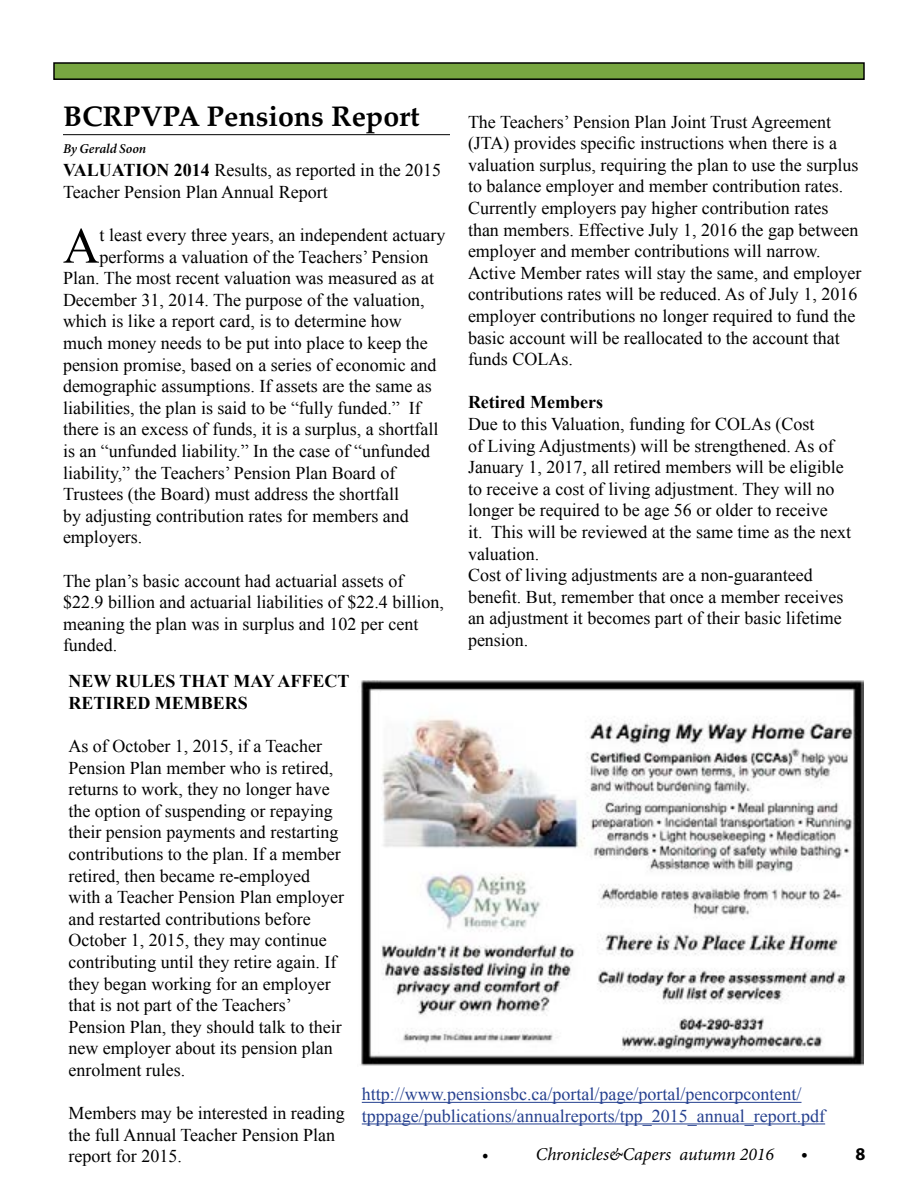
<style>
.page{position:relative;width:918px;height:1188px;background:#fff}
.page>*{position:absolute;margin:0;border:0;box-sizing:border-box;transform-origin:0 0}
.t1{font:50.55px "Times New Roman";color:#000}
.t2{font:700 28.5px "Palatino";color:#000}
.t3{font:18px/21.6px "Times New Roman";color:#000}
.t4{font:18px/21.6px "Times New Roman";color:#25408f}
.t5{font:700 18px/21.6px "Times New Roman";color:#000}
.t6{font:italic 18px "Minion Pro";letter-spacing:-.01em;color:#000}
.t7{font:700 18px "Myriad Pro";color:#000}
.t8{font:italic 600 13.5px "Minion Pro";color:#000}
.s1{font-weight:700}
</style>
<div class="page">
<div style="left:54px;top:63px;width:810px;height:16px;background:#78a641"></div>
<div style="left:53px;top:62px;width:812px;height:18px;border:2px solid #000"></div>
<img style="left:360px;top:680px;width:504px;height:386px">
<hr style="left:63px;top:134px;width:387px;height:1px;background:#000">
<hr style="left:362px;top:1102px;width:440px;height:1px;background:#25408f">
<hr style="left:362px;top:1124px;width:463px;height:1px;background:#25408f">
<h2 class="t2" style="left:63px;top:92px;width:358px">BCRPVPA Pensions Report</h2>
<p class="t8" style="left:63px;top:139px;width:85px">By Gerald Soon</p>
<p class="t3" style="left:63px;top:159px;width:380px"><span class="s1">VALUATION 2014</span> Results, as reported in the 2015<br>Teacher Pension Plan Annual Report</p>
<h1 class="t1" style="left:63px;top:212px;width:38px">A</h1>
<p class="t3" style="left:100px;top:224px;width:347px">t least every three years, an independent actuary</p>
<p class="t3" style="left:100px;top:246px;width:330px">performs a valuation of the Teachers’ Pension</p>
<p class="t3" style="left:63px;top:267px;width:373px">Plan. The most recent valuation was measured as at</p>
<p class="t3" style="left:63px;top:289px;width:363px">December 31, 2014. The purpose of the valuation,</p>
<p class="t3" style="left:63px;top:310px;width:340px">which is like a report card, is to determine how</p>
<p class="t3" style="left:63px;top:332px;width:366px">much money needs to be put into place to keep the</p>
<p class="t3" style="left:63px;top:354px;width:375px">pension promise, based on a series of economic and</p>
<p class="t3" style="left:63px;top:375px;width:370px">demographic assumptions. If assets are the same as</p>
<p class="t3" style="left:63px;top:397px;width:359px">liabilities, the plan is said to be “fully funded.” If</p>
<p class="t3" style="left:63px;top:418px;width:377px">there is an excess of funds, it is a surplus, a shortfall</p>
<p class="t3" style="left:63px;top:440px;width:369px">is an “unfunded liability.” In the case of “unfunded</p>
<p class="t3" style="left:63px;top:462px;width:334px">liability,” the Teachers’ Pension Plan Board of</p>
<p class="t3" style="left:63px;top:483px;width:338px">Trustees (the Board) must address the shortfall</p>
<p class="t3" style="left:63px;top:505px;width:347px">by adjusting contribution rates for members and</p>
<p class="t3" style="left:63px;top:526px;width:81px">employers.</p>
<p class="t3" style="left:63px;top:570px;width:383px">The plan’s basic account had actuarial assets of $22.9 billion and actuarial liabilities of $22.4 billion, meaning the plan was in surplus and 102 per cent funded.</p>
<p class="t3" style="left:468px;top:111px;width:395px">The Teachers’ Pension Plan Joint Trust Agreement (JTA) provides specific instructions when there is a valuation surplus, requiring the plan to use the surplus to balance employer and member contribution rates.<br>Currently employers pay higher contribution rates than members. Effective July 1, 2016 the gap between employer and member contributions will narrow.<br>Active Member rates will stay the same, and employer contributions rates will be reduced. As of July 1, 2016 employer contributions no longer required to fund the basic account will be reallocated to the account that funds COLAs.</p>
<p class="t5" style="left:468px;top:391px;width:137px">Retired Members</p>
<p class="t3" style="left:468px;top:413px;width:385px">Due to this Valuation, funding for COLAs (Cost<br>of Living Adjustments) will be strengthened. As of January 1, 2017, all retired members will be eligible to receive a cost of living adjustment. They will no longer be required to be age 56 or older to receive<br>it. This will be reviewed at the same time as the next valuation.<br>Cost of living adjustments are a non-guaranteed benefit. But, remember that once a member receives an adjustment it becomes part of their basic lifetime pension.</p>
<p class="t5" style="left:68px;top:670px;width:283px">NEW RULES THAT MAY AFFECT<br>RETIRED MEMBERS</p>
<p class="t3" style="left:68px;top:735px;width:277px">As of October 1, 2015, if a Teacher Pension Plan member who is retired, returns to work, they no longer have the option of suspending or repaying their pension payments and restarting contributions to the plan. If a member retired, then became re-employed with a Teacher Pension Plan employer and restarted contributions before October 1, 2015, they may continue contributing until they retire again. If they began working for an employer that is not part of the Teachers’ Pension Plan, they should talk to their new employer about its pension plan enrolment rules.</p>
<p class="t3" style="left:68px;top:1102px;width:278px">Members may be interested in reading the full Annual Teacher Pension Plan report for 2015.</p>
<p class="t4" style="left:362px;top:1083px;width:465px">http://www.pensionsbc.ca/portal/page/portal/pencorpcontent/ tpppage/publications/annualreports/tpp_2015_annual_report.pdf</p>
<p class="t6" style="left:482px;top:1142px;width:8px">•</p>
<p class="t6" style="left:536px;top:1142px;width:240px">Chronicles&amp;Capers autumn 2016</p>
<p class="t7" style="left:801px;top:1142px;width:8px">•</p>
<p class="t7" style="left:855px;top:1142px;width:11px">8</p>
</div>
